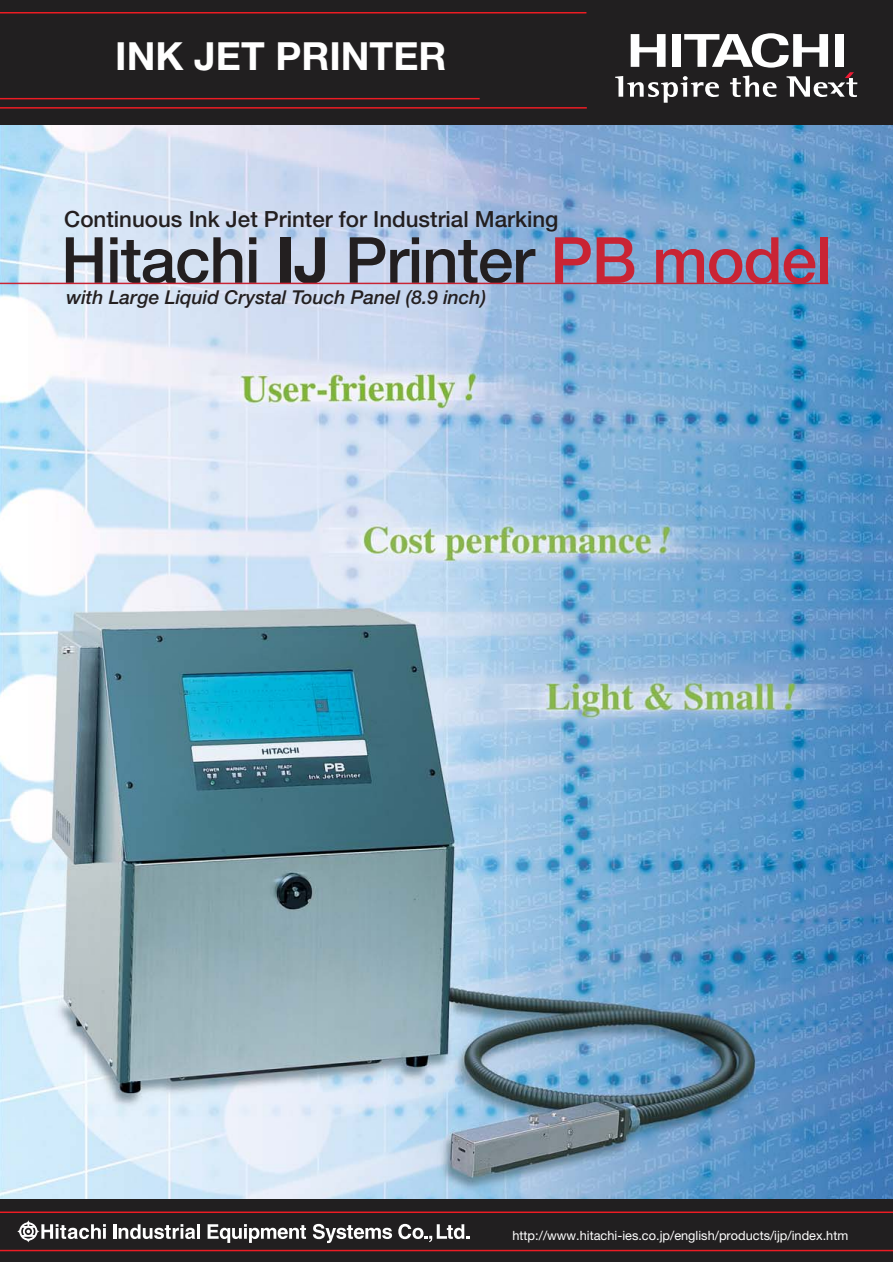
<style>
.page{position:relative;width:893px;height:1262px;background:#fff}
.page>*{position:absolute;margin:0;border:0;box-sizing:border-box;transform-origin:0 0}
.t1{font:500 63.75px "Helvetica Neue";letter-spacing:-.015em;color:#231f20}
.t2{font:700 38.85px "Helvetica Neue";color:#fff}
.t3{font:500 22.35px "Helvetica Neue";color:#231f20}
.t4{font:italic 500 19.2px "Helvetica Neue";color:#231f20}
.t5{font:12.75px "Helvetica Neue";color:#fff}
.s1{font-weight:700}
.s2{color:#c92434}
</style>
<div class="page">
<img style="left:0;top:124px;width:892px;height:1075px">
<div style="left:0;top:0;width:892px;height:124px;background:#211f20"></div>
<div style="left:0;top:1199px;width:892px;height:63px;background:#211f20"></div>
<hr style="left:0;top:12px;width:586px;height:1px;background:#ed1c24">
<hr style="left:0;top:1249px;width:892px;height:2px;background:#ed1c24">
<hr style="left:0;top:1211px;width:892px;height:2px;background:#ed1c24">
<hr style="left:0;top:98px;width:479px;height:1px;background:#ed1c24">
<hr style="left:0;top:107px;width:586px;height:2px;background:#ed1c24">
<svg style="left:17px;top:1220px;width:89px;height:22px"></svg>
<hr style="left:113px;top:1224px;width:3px;height:14px;background:#fff">
<svg style="left:119px;top:1224px;width:76px;height:15px"></svg>
<hr style="left:197px;top:1224px;width:3px;height:14px;background:#fff">
<svg style="left:207px;top:1224px;width:99px;height:18px"></svg>
<svg style="left:313px;top:1223px;width:79px;height:20px"></svg>
<svg style="left:398px;top:1223px;width:71px;height:19px"></svg>
<hr style="left:0;top:283px;width:828px;height:1px;background:#c92434">
<svg style="left:615px;top:33px;width:242px;height:70px"></svg>
<h2 class="t2" style="left:115px;top:42px;width:333px">INK JET PRINTER</h2>
<h3 class="t3" style="left:64px;top:211px;width:495px">Continuous Ink Jet Printer for Industrial Marking</h3>
<h1 class="t1" style="left:61px;top:237px;width:771px">Hitachi <span class="s1">IJ</span> Printer <span class="s2">PB model</span></h1>
<h3 class="t4" style="left:66px;top:290px;width:421px">with Large Liquid Crystal Touch Panel (8.9 inch)</h3>
<p class="t5" style="left:512px;top:1230px;width:337px">http://www.hitachi-ies.co.jp/english/products/ijp/index.htm</p>
</div>
